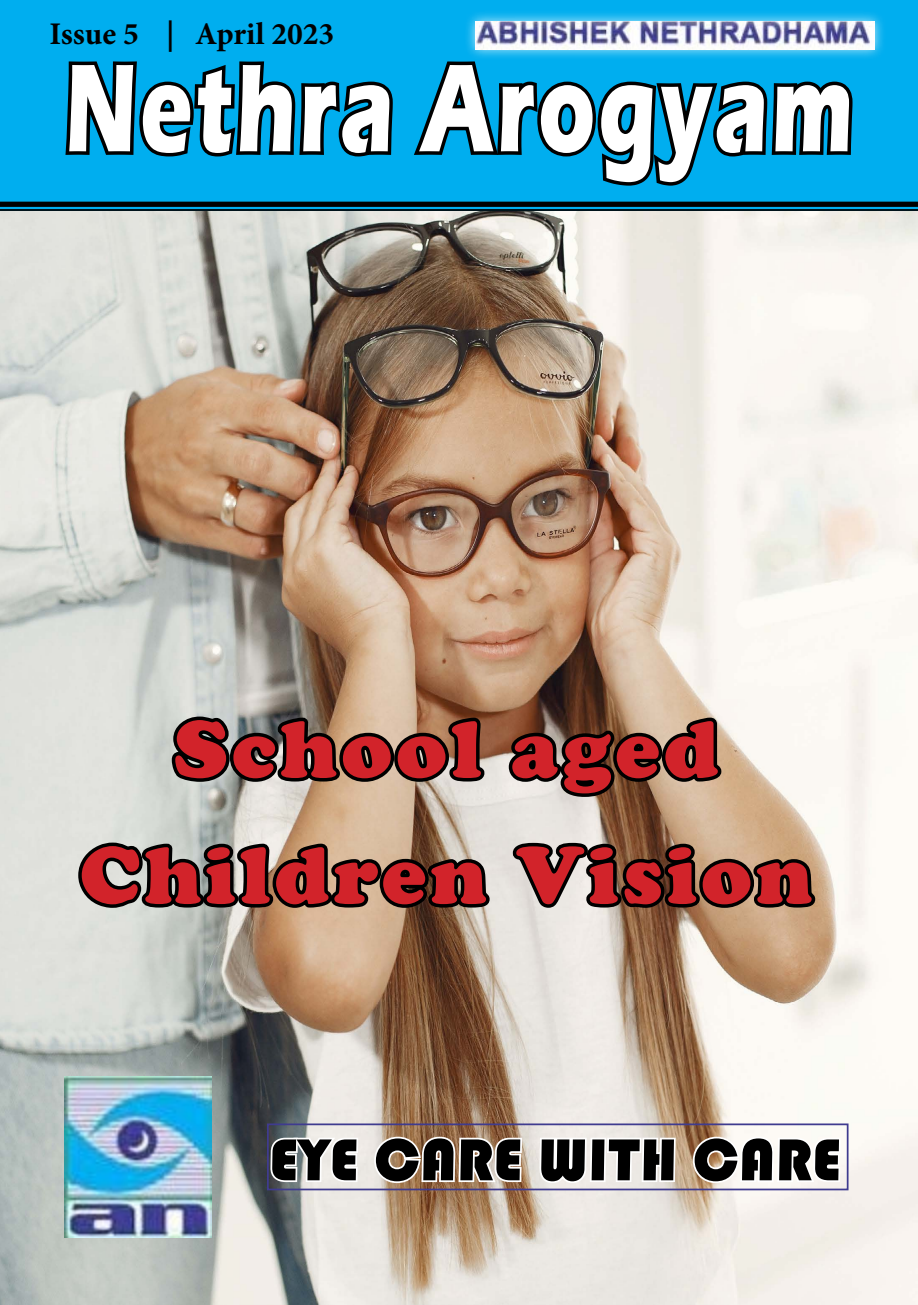
<style>
.page{position:relative;width:918px;height:1305px;background:#fff}
.page>*{position:absolute;margin:0;border:0;box-sizing:border-box;transform-origin:0 0}
.t1{font:700 129.5px "Eras ITC";letter-spacing:.04em;color:#fff;scale:.68 1}
.t2{font:900 84px "Cooper";letter-spacing:.05em;color:#d2232a}
.t3{font:61.25px "Bauhaus 93";color:#000}
.t4{font:700 31.5px "Minion Pro";color:#000}
</style>
<div class="page">
<img style="left:0;top:211px;width:918px;height:1094px">
<div style="left:0;top:0;width:918px;height:211px;background:#00aeef"></div>
<svg style="left:62px;top:57px;width:334px;height:105px;background:#006d96"></svg>
<svg style="left:409px;top:55px;width:191px;height:106px;background:#0076a2"></svg>
<svg style="left:593px;top:77px;width:67px;height:192px;background:#539cb6"></svg>
<svg style="left:649px;top:76px;width:207px;height:114px;background:#00709b"></svg>
<div style="left:464px;top:10px;width:421px;height:51px;background:#fff;opacity:.75"></div>
<div style="left:438px;top:8px;width:455px;height:42px;background:#fff;opacity:.75"></div>
<div style="left:0;top:202px;width:918px;height:5px;background:#000"></div>
<img style="left:64px;top:1076px;width:10px;height:161px">
<img style="left:74px;top:269px;width:799px;height:1036px">
<p class="t4" style="left:50px;top:12px;width:286px">Issue 5 | April 2023</p>
<p class="t1" style="left:65px;top:34px;width:1160px">Nethra Arogyam</p>
<p class="t2" style="left:174px;top:700px;width:546px">School aged</p>
<p class="t2" style="left:80px;top:826px;width:734px">Children Vision</p>
<p class="t3" style="left:269px;top:1125px;width:575px">EYE CARE WITH CARE</p>
</div>
